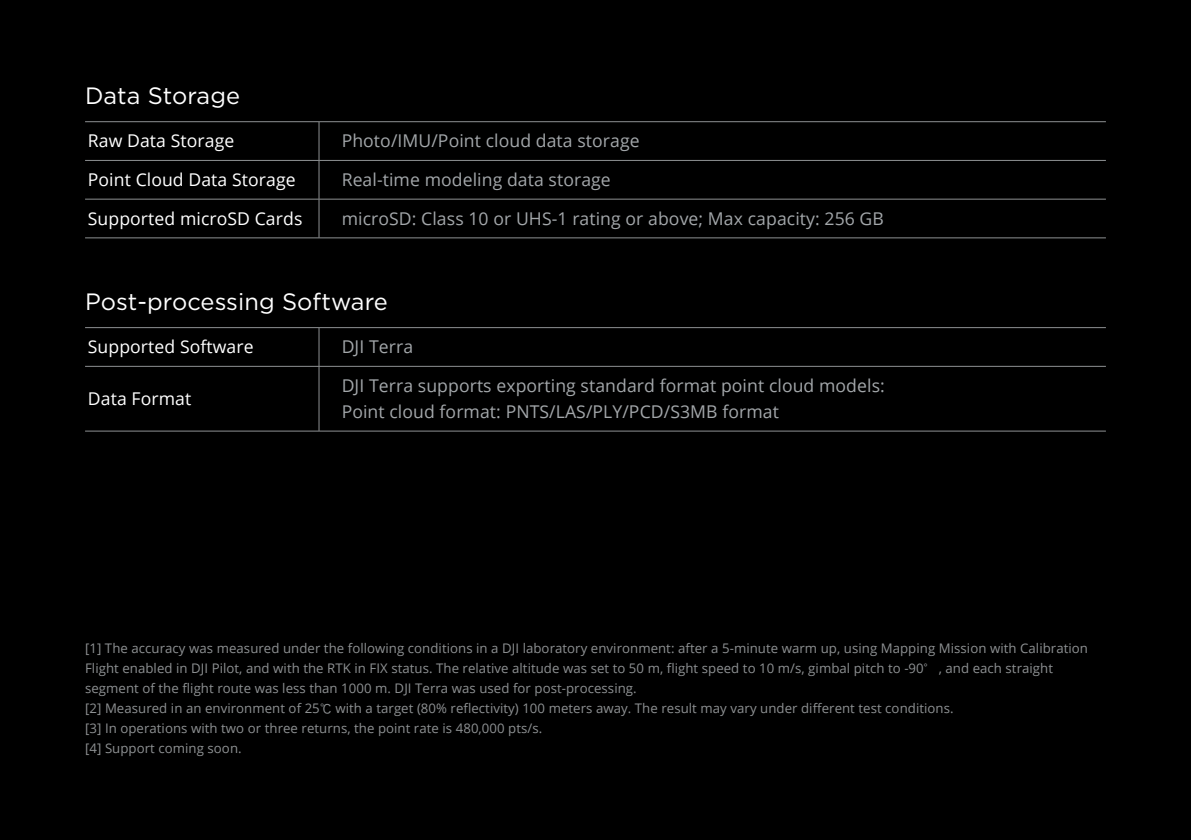
<style>
.page{position:relative;width:1191px;height:840px;background:#fff}
.page>*{position:absolute;margin:0;border:0;box-sizing:border-box;transform-origin:0 0}
.t1{font:23.6px "Gotham";letter-spacing:.005em;color:#fff}
.t2{font:17.6px/26px "Open Sans";letter-spacing:.005em;color:#a3a7aa}
.t3{font:17.6px "Open Sans";letter-spacing:.005em;color:#fff}
.t4{font:13.2px/20px "Open Sans";letter-spacing:.005em;color:#8e9193}
.s1{font-family:"FZLTHJW GB1 0";font-size:12px}
</style>
<div class="page">
<div style="left:0;top:0;width:1191px;height:839px;background:#000"></div>
<hr style="left:319px;top:160px;width:787px;height:1px;background:#8e9193">
<hr style="left:319px;top:199px;width:787px;height:1px;background:#8e9193">
<hr style="left:319px;top:121px;width:787px;height:1px;background:#8e9193">
<hr style="left:319px;top:237px;width:787px;height:1px;background:#8e9193">
<hr style="left:85px;top:121px;width:234px;height:1px;background:#8e9193">
<hr style="left:319px;top:122px;width:1px;height:38px;background:#8e9193">
<hr style="left:319px;top:161px;width:1px;height:38px;background:#8e9193">
<hr style="left:319px;top:199px;width:1px;height:38px;background:#8e9193">
<hr style="left:85px;top:160px;width:234px;height:1px;background:#8e9193">
<hr style="left:85px;top:199px;width:234px;height:1px;background:#8e9193">
<hr style="left:85px;top:237px;width:234px;height:1px;background:#8e9193">
<hr style="left:319px;top:366px;width:787px;height:1px;background:#8e9193">
<hr style="left:319px;top:327px;width:787px;height:1px;background:#8e9193">
<hr style="left:319px;top:430px;width:787px;height:1px;background:#8e9193">
<hr style="left:85px;top:327px;width:234px;height:1px;background:#8e9193">
<hr style="left:319px;top:328px;width:1px;height:38px;background:#8e9193">
<hr style="left:319px;top:366px;width:1px;height:64px;background:#8e9193">
<hr style="left:85px;top:366px;width:234px;height:1px;background:#8e9193">
<hr style="left:85px;top:430px;width:234px;height:1px;background:#8e9193">
<h1 class="t1" style="left:85px;top:85px;width:157px">Data Storage</h1>
<h2 class="t3" style="left:88px;top:134px;width:148px">Raw Data Storage</h2>
<h2 class="t2" style="left:342px;top:129px;width:299px">Photo/IMU/Point cloud data storage</h2>
<h2 class="t3" style="left:88px;top:172px;width:209px">Point Cloud Data Storage</h2>
<h2 class="t2" style="left:342px;top:168px;width:271px">Real-time modeling data storage</h2>
<h2 class="t3" style="left:88px;top:211px;width:216px">Supported microSD Cards</h2>
<h2 class="t2" style="left:342px;top:207px;width:544px">microSD: Class 10 or UHS-1 rating or above; Max capacity: 256 GB</h2>
<h1 class="t1" style="left:85px;top:290px;width:304px">Post-processing Software</h1>
<h2 class="t3" style="left:88px;top:339px;width:167px">Supported Software</h2>
<h2 class="t2" style="left:342px;top:335px;width:73px">DJI Terra</h2>
<h2 class="t3" style="left:88px;top:391px;width:105px">Data Format</h2>
<h2 class="t2" style="left:342px;top:374px;width:544px">DJI Terra supports exporting standard format point cloud models:<br>Point cloud format: PNTS/LAS/PLY/PCD/S3MB format</h2>
<p class="t4" style="left:85px;top:639px;width:1004px">[1] The accuracy was measured under the following conditions in a DJI laboratory environment: after a 5-minute warm up, using Mapping Mission with Calibration Flight enabled in DJI Pilot, and with the RTK in FIX status. The relative altitude was set to 50 m, flight speed to 10 m/s, gimbal pitch to -90<span class="s1">°</span> , and each straight segment of the flight route was less than 1000 m. DJI Terra was used for post-processing.<br>[2] Measured in an environment of 25<span class="s1">℃</span> with a target (80% reflectivity) 100 meters away. The result may vary under different test conditions.<br>[3] In operations with two or three returns, the point rate is 480,000 pts/s.<br>[4] Support coming soon.</p>
</div>
